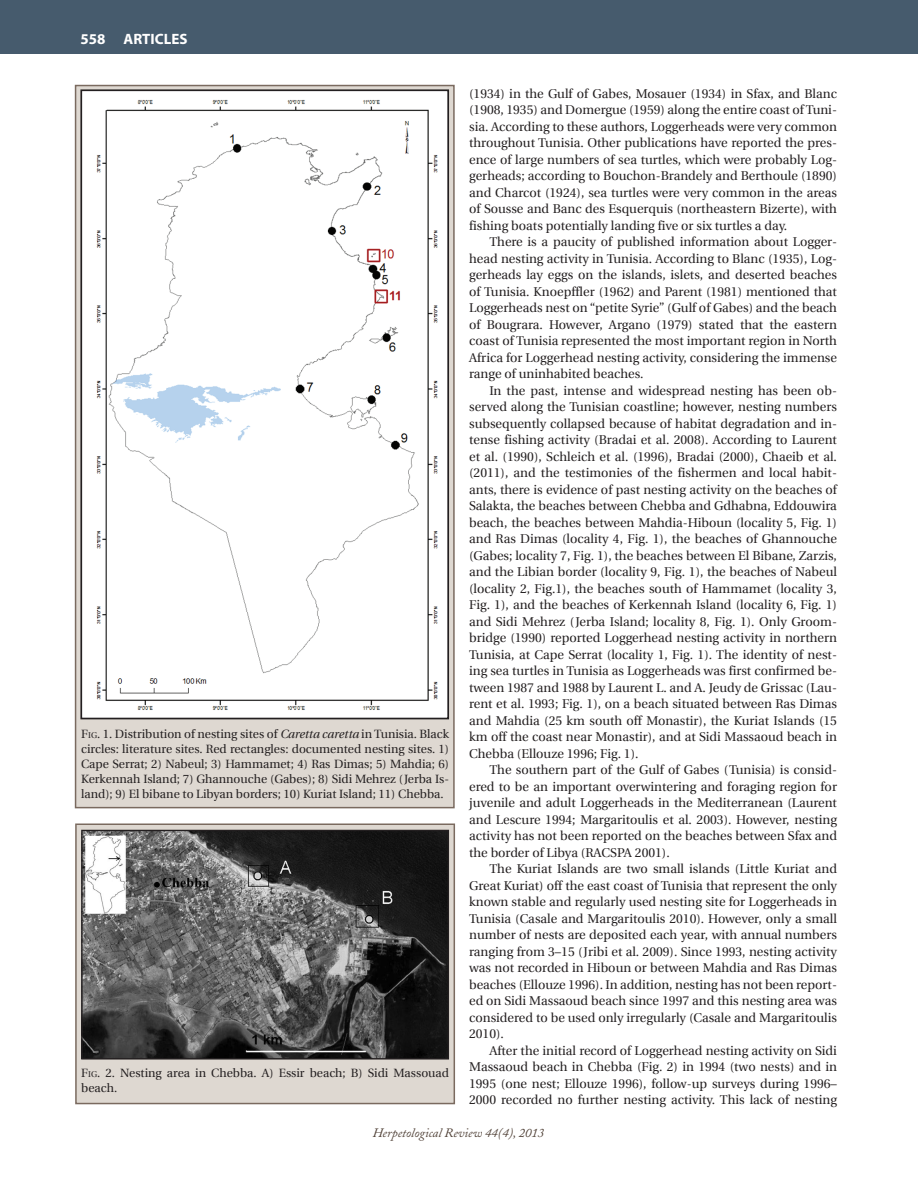
<style>
.page{position:relative;width:918px;height:1188px;background:#fff}
.page>*{position:absolute;margin:0;border:0;box-sizing:border-box;transform-origin:0 0}
.t1{font:700 15px "Myriad Pro";color:#fff}
.t2{font:12.75px/16.5px "Utopia";color:#231f20;text-align:justify}
.t3{font:italic 12.75px "Adobe Caslon";color:#504137}
.t4{font:12px/15px "Utopia";color:#231f20;text-align:justify}
.s1{font-style:inherit}
.s2{font-size:8.4px}
.s3{font-style:italic}
</style>
<div class="page">
<div style="left:0;top:0;width:918px;height:54px;background:#465b6d"></div>
<div style="left:75px;top:85px;width:380px;height:723px;background:#ded8d1;border:2px solid #7a6a5f"></div>
<img style="left:83px;top:92px;width:363px;height:624px">
<div style="left:80px;top:89px;width:369px;height:630px;border:2px solid #231f20"></div>
<div style="left:75px;top:824px;width:380px;height:280px;background:#ded8d1;border:2px solid #7a6a5f"></div>
<img style="left:83px;top:832px;width:364px;height:226px">
<div style="left:81px;top:830px;width:368px;height:230px;border:1px solid #231f20"></div>
<p class="t1" style="left:80px;top:29px;width:109px">558 ARTICLES</p>
<p class="t4" style="left:81px;top:726px;width:369px"><span class="s1">F</span><span class="s2">ig</span><span class="s1">.</span> 1. Distribution of nesting sites of <span class="s3">Caretta caretta</span> in Tunisia. Black circles: literature sites. Red rectangles: documented nesting sites. 1)<br>Cape Serrat; 2) Nabeul; 3) Hammamet; 4) Ras Dimas; 5) Mahdia; 6)<br>Kerkennah Island; 7) Ghannouche (Gabes); 8) Sidi Mehrez (Jerba Is&shy;land); 9) El bibane to Libyan borders; 10) Kuriat Island; 11) Chebba.</p>
<p class="t4" style="left:81px;top:1066px;width:369px"><span class="s1">F</span><span class="s2">ig</span><span class="s1">.</span> 2. Nesting area in Chebba. A) Essir beach; B) Sidi Massouad beach.</p>
<p class="t2" style="left:469px;top:85px;width:369px">(1934) in the Gulf of Gabes, Mosauer (1934) in Sfax, and Blanc (1908, 1935) and Domergue (1959) along the entire coast of Tuni&shy;sia. According to these authors, Loggerheads were very common throughout Tunisia. Other publications have reported the pres&shy;ence of large numbers of sea turtles, which were probably Log&shy;gerheads; according to Bouchon-Brandely and Berthoule (1890) and Charcot (1924), sea turtles were very common in the areas of Sousse and Banc des Esquerquis (northeastern Bizerte), with fishing boats potentially landing five or six turtles a day.</p>
<p class="t2" style="left:469px;top:234px;width:369px;text-indent:20px">There is a paucity of published information about Logger&shy;head nesting activity in Tunisia. According to Blanc (1935), Log&shy;gerheads lay eggs on the islands, islets, and deserted beaches of Tunisia. Knoepffler (1962) and Parent (1981) mentioned that Loggerheads nest on “petite Syrie” (Gulf of Gabes) and the beach of Bougrara. However, Argano (1979) stated that the eastern coast of Tunisia represented the most important region in North Africa for Loggerhead nesting activity, considering the immense range of uninhabited beaches.</p>
<p class="t2" style="left:469px;top:382px;width:369px;text-indent:20px">In the past, intense and widespread nesting has been ob&shy;served along the Tunisian coastline; however, nesting numbers subsequently collapsed because of habitat degradation and in&shy;tense fishing activity (Bradai et al. 2008). According to Laurent et al. (1990), Schleich et al. (1996), Bradai (2000), Chaeib et al. (2011), and the testimonies of the fishermen and local habit&shy;ants, there is evidence of past nesting activity on the beaches of Salakta, the beaches between Chebba and Gdhabna, Eddouwira beach, the beaches between Mahdia-Hiboun (locality 5, Fig. 1) and Ras Dimas (locality 4, Fig. 1), the beaches of Ghannouche (Gabes; locality 7, Fig. 1), the beaches between El Bibane, Zarzis, and the Libian border (locality 9, Fig. 1), the beaches of Nabeul (locality 2, Fig.1), the beaches south of Hammamet (locality 3, Fig. 1), and the beaches of Kerkennah Island (locality 6, Fig. 1) and Sidi Mehrez (Jerba Island; locality 8, Fig. 1). Only Groom&shy;bridge (1990) reported Loggerhead nesting activity in northern Tunisia, at Cape Serrat (locality 1, Fig. 1). The identity of nest&shy;ing sea turtles in Tunisia as Loggerheads was first confirmed be&shy;tween 1987 and 1988 by Laurent L. and A. Jeudy de Grissac (Lau&shy;rent et al. 1993; Fig. 1), on a beach situated between Ras Dimas and Mahdia (25 km south off Monastir), the Kuriat Islands (15 km off the coast near Monastir), and at Sidi Massaoud beach in Chebba (Ellouze 1996; Fig. 1).</p>
<p class="t2" style="left:469px;top:762px;width:369px;text-indent:20px">The southern part of the Gulf of Gabes (Tunisia) is consid&shy;ered to be an important overwintering and foraging region for juvenile and adult Loggerheads in the Mediterranean (Laurent and Lescure 1994; Margaritoulis et al. 2003). However, nesting activity has not been reported on the beaches between Sfax and the border of Libya (RACSPA 2001).</p>
<p class="t2" style="left:469px;top:861px;width:369px;text-indent:20px">The Kuriat Islands are two small islands (Little Kuriat and Great Kuriat) off the east coast of Tunisia that represent the only known stable and regularly used nesting site for Loggerheads in Tunisia (Casale and Margaritoulis 2010). However, only a small number of nests are deposited each year, with annual numbers ranging from 3–15 (Jribi et al. 2009). Since 1993, nesting activity was not recorded in Hiboun or between Mahdia and Ras Dimas beaches (Ellouze 1996). In addition, nesting has not been report&shy;ed on Sidi Massaoud beach since 1997 and this nesting area was considered to be used only irregularly (Casale and Margaritoulis 2010).</p>
<p class="t2" style="left:469px;top:1042px;width:369px;text-indent:20px">After the initial record of Loggerhead nesting activity on Sidi Massaoud beach in Chebba (Fig. 2) in 1994 (two nests) and in 1995 (one nest; Ellouze 1996), follow-up surveys during 1996– 2000 recorded no further nesting activity. This lack of nesting</p>
<p class="t3" style="left:373px;top:1126px;width:173px">Herpetological Review 44(4), 2013</p>
</div>
